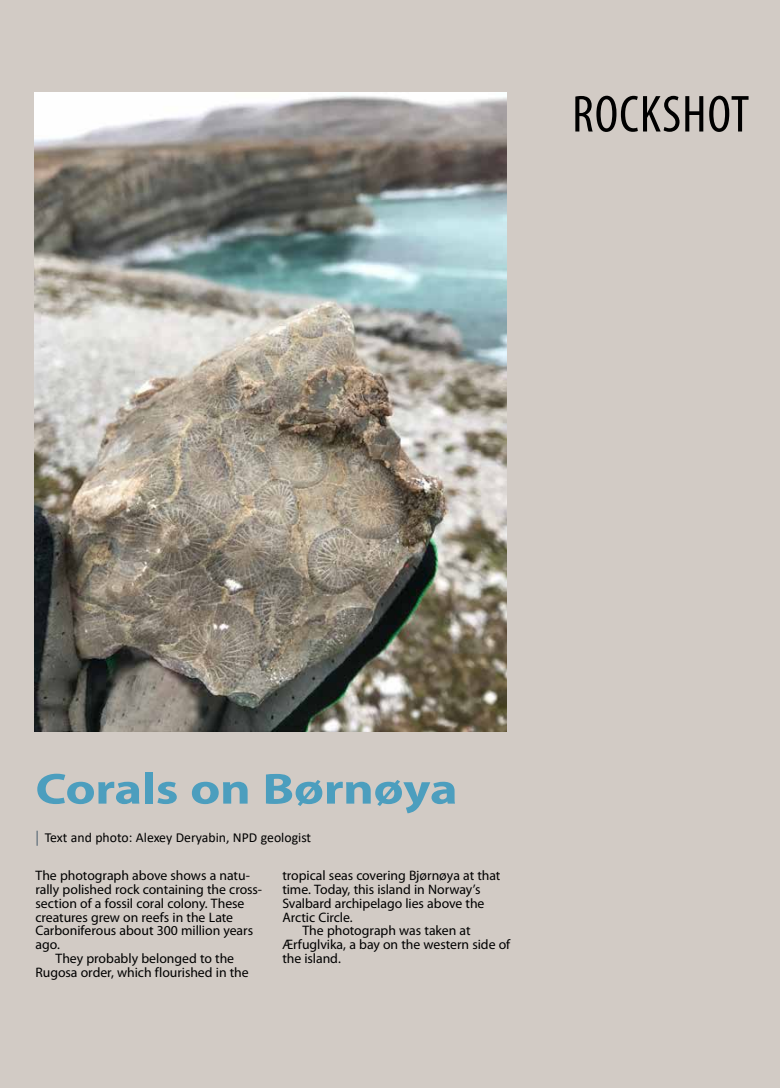
<style>
.page{position:relative;width:780px;height:1088px;background:#d2cbc5}
.page>*{position:absolute;margin:0;border:0;box-sizing:border-box;transform-origin:0 0}
.t1{font:condensed 52.5px "Myriad Pro";letter-spacing:.02em;color:#000}
.t2{font:700 43.75px "Myriad Pro";letter-spacing:-.01em;color:#4c9ebe;scale:1.2 1}
.t3{font:13.75px "Myriad Pro";letter-spacing:-.005em;color:#000}
.t4{font:13.75px "Calibri";color:#000}
.s1{font-family:"Myriad Pro";font-size:15px;color:#4d606f}
</style>
<div class="page">
<img style="left:35px;top:92px;width:472px;height:639px">
<h1 class="t1" style="left:572px;top:86px;width:179px">ROCKSHOT</h1>
<h2 class="t2" style="left:35px;top:764px;width:353px">Corals on Børnøya</h2>
<p class="t4" style="left:35px;top:828px;width:277px"><span class="s1">|</span> Text and photo: Alexey Deryabin, NPD geologist</p>
<p class="t3" style="left:35px;top:868px;width:216px">The photograph above shows a natu-</p>
<p class="t3" style="left:35px;top:882px;width:228px">rally polished rock containing the cross-</p>
<p class="t3" style="left:35px;top:896px;width:210px">section of a fossil coral colony. These</p>
<p class="t3" style="left:35px;top:909px;width:199px">creatures grew on reefs in the Late</p>
<p class="t3" style="left:35px;top:923px;width:219px">Carboniferous about 300 million years</p>
<p class="t3" style="left:35px;top:937px;width:26px">ago.</p>
<p class="t3" style="left:55px;top:951px;width:180px">They probably belonged to the</p>
<p class="t3" style="left:35px;top:964px;width:215px">Rugosa order, which flourished in the</p>
<p class="t3" style="left:282px;top:868px;width:219px">tropical seas covering Bjørnøya at that</p>
<p class="t3" style="left:282px;top:882px;width:199px">time. Today, this island in Norway’s</p>
<p class="t3" style="left:282px;top:896px;width:204px">Svalbard archipelago lies above the</p>
<p class="t3" style="left:282px;top:909px;width:72px">Arctic Circle.</p>
<p class="t3" style="left:302px;top:923px;width:170px">The photograph was taken at</p>
<p class="t3" style="left:282px;top:937px;width:229px">Ærfuglvika, a bay on the western side of</p>
<p class="t3" style="left:282px;top:951px;width:60px">the island.</p>
</div>
